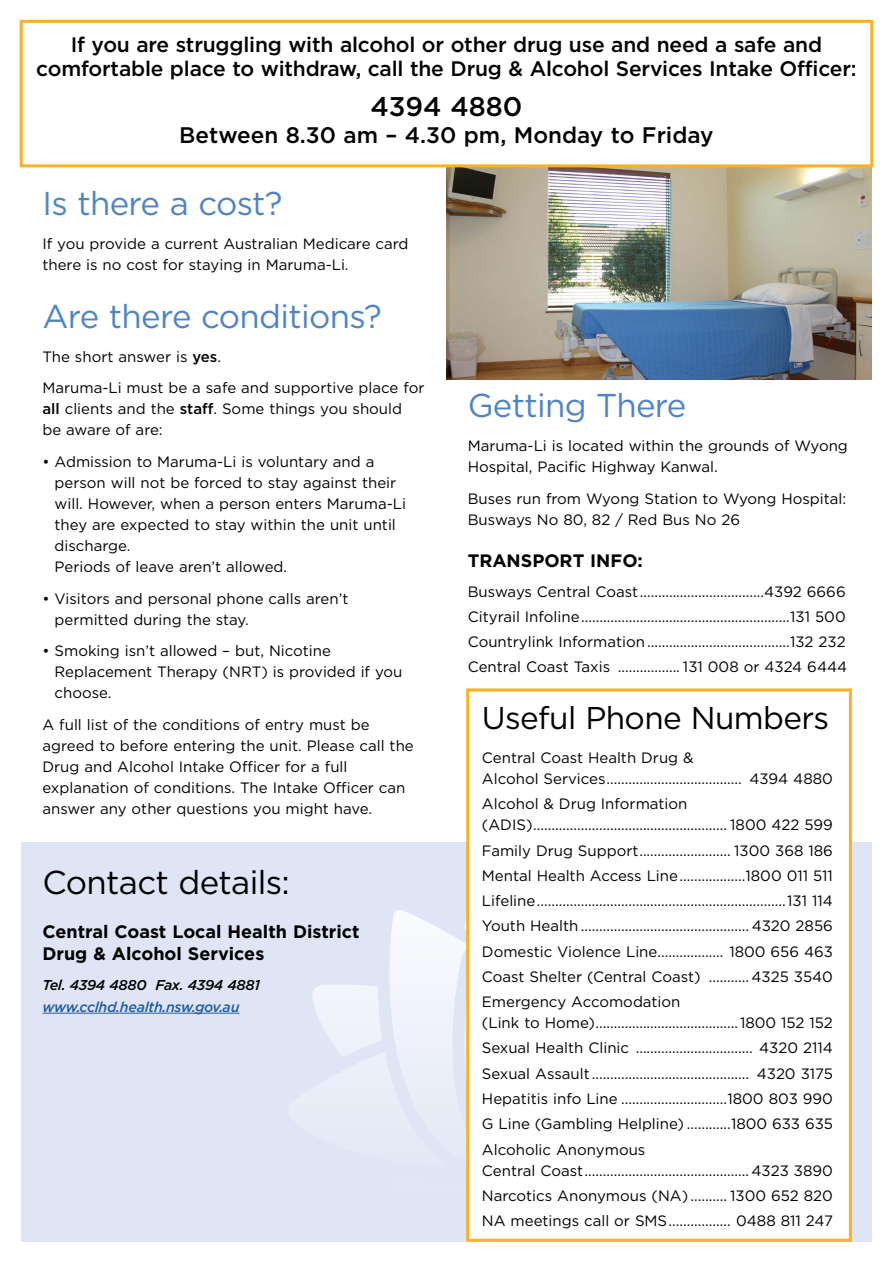
<style>
.page{position:relative;width:893px;height:1263px;background:#fff}
.page>*{position:absolute;margin:0;border:0;box-sizing:border-box;transform-origin:0 0}
.t1{font:33px "Gotham";letter-spacing:-.02em;color:#4f84c4}
.t2{font:33px "Gotham";letter-spacing:-.02em;color:#000}
.t3{font:31.5px "Gotham";letter-spacing:-.02em;color:#000}
.Body{font:500 27px "Gotham";color:#000}
.Body-2{font:500 22.5px "Gotham";color:#000}
.Body-3{font:500 21px/24px "Gotham";letter-spacing:-.01em;color:#000;text-align:center}
.t4{font:700 18px/22.5px "Gotham";color:#000}
.Body-4{font:15px/21px "Gotham";color:#000}
.contact{font:italic 500 14.25px "Gotham";letter-spacing:-.02em;color:#215e9e}
.contact-2{font:italic 500 14.25px "Gotham";letter-spacing:-.02em;color:#000}
.s1{font-weight:500}
</style>
<div class="page">
<div style="left:21px;top:842px;width:851px;height:400px;background:#dfe5f4"></div>
<svg style="left:312px;top:910px;width:154px;height:178px"></svg>
<hr style="left:42px;top:1013px;width:197px;height:1px;background:#215e9e">
<img style="left:446px;top:167px;width:425px;height:213px">
<div style="left:468px;top:690px;width:382px;height:550px;background:#fff"></div>
<div style="left:466px;top:688px;width:386px;height:554px;border:3px solid #fcb122"></div>
<div style="left:20px;top:20px;width:853px;height:147px;border:3px solid #fcb122"></div>
<p class="Body-3" style="left:36px;top:33px;width:822px">If you are struggling with alcohol or other drug use and need a safe and comfortable place to withdraw, call the Drug &amp; Alcohol Services Intake Officer:</p>
<p class="Body" style="left:370px;top:89px;width:153px">4394 4880</p>
<p class="Body-2" style="left:179px;top:120px;width:536px">Between 8.30 am – 4.30 pm, Monday to Friday</p>
<h1 class="t1" style="left:42px;top:182px;width:242px">Is there a cost?</h1>
<p class="Body-4" style="left:42px;top:233px;width:367px">If you provide a current Australian Medicare card there is no cost for staying in Maruma-Li.</p>
<h1 class="t1" style="left:42px;top:295px;width:341px">Are there conditions?</h1>
<p class="Body-4" style="left:42px;top:345px;width:180px">The short answer is <span class="s1">yes</span>.</p>
<p class="Body-4" style="left:42px;top:377px;width:384px">Maruma-Li must be a safe and supportive place for <span class="s1">all</span> clients and the <span class="s1">staff</span>. Some things you should be aware of are:</p>
<p class="Body-4" style="left:55px;top:451px;width:353px;text-indent:-12px">• Admission to Maruma-Li is voluntary and a person will not be forced to stay against their will. However, when a person enters Maruma-Li they are expected to stay within the unit until discharge.<br>Periods of leave aren’t allowed.</p>
<p class="Body-4" style="left:55px;top:587px;width:295px;text-indent:-12px">• Visitors and personal phone calls aren’t permitted during the stay.</p>
<p class="Body-4" style="left:55px;top:640px;width:349px;text-indent:-12px">• Smoking isn’t allowed – but, Nicotine<br>Replacement Therapy (NRT) is provided if you choose.</p>
<p class="Body-4" style="left:42px;top:714px;width:373px">A full list of the conditions of entry must be agreed to before entering the unit. Please call the Drug and Alcohol Intake Officer for a full explanation of conditions. The Intake Officer can answer any other questions you might have.</p>
<h1 class="t2" style="left:42px;top:861px;width:249px">Contact details:</h1>
<h2 class="t4" style="left:42px;top:920px;width:319px">Central Coast Local Health District<br>Drug &amp; Alcohol Services</h2>
<p class="contact-2" style="left:42px;top:976px;width:219px">Tel. 4394 4880 Fax. 4394 4881</p>
<p class="contact" style="left:42px;top:997px;width:199px">www.cclhd.health.nsw.gov.au</p>
<h1 class="t1" style="left:468px;top:385px;width:220px">Getting There</h1>
<p class="Body-4" style="left:468px;top:435px;width:382px">Maruma-Li is located within the grounds of Wyong<br>Hospital, Pacific Highway Kanwal.</p>
<p class="Body-4" style="left:468px;top:488px;width:380px">Buses run from Wyong Station to Wyong Hospital:<br>Busways No 80, 82 / Red Bus No 26</p>
<h2 class="t4" style="left:468px;top:549px;width:177px">TRANSPORT INFO:</h2>
<p class="Body-4" style="left:468px;top:580px;width:380px">Busways Central Coast..................................4392 6666</p>
<p class="Body-4" style="left:468px;top:606px;width:380px">Cityrail Infoline.........................................................131 500</p>
<p class="Body-4" style="left:468px;top:631px;width:380px">Countrylink Information.......................................132 232</p>
<p class="Body-4" style="left:468px;top:656px;width:381px">Central Coast Taxis ................. 131 008 or 4324 6444</p>
<h1 class="t3" style="left:482px;top:698px;width:349px">Useful Phone Numbers</h1>
<p class="Body-4" style="left:482px;top:747px;width:353px">Central Coast Health Drug &amp;<br>Alcohol Services..................................... 4394 4880</p>
<p class="Body-4" style="left:482px;top:793px;width:353px">Alcohol &amp; Drug Information (ADIS)..................................................... 1800 422 599</p>
<p class="Body-4" style="left:482px;top:839px;width:353px">Family Drug Support......................... 1300 368 186</p>
<p class="Body-4" style="left:482px;top:865px;width:353px">Mental Health Access Line..................1800 011 511</p>
<p class="Body-4" style="left:482px;top:890px;width:353px">Lifeline....................................................................131 114</p>
<p class="Body-4" style="left:482px;top:915px;width:353px">Youth Health .............................................. 4320 2856</p>
<p class="Body-4" style="left:482px;top:940px;width:353px">Domestic Violence Line.................. 1800 656 463</p>
<p class="Body-4" style="left:482px;top:966px;width:353px">Coast Shelter (Central Coast) ........... 4325 3540</p>
<p class="Body-4" style="left:482px;top:991px;width:352px">Emergency Accomodation<br>(Link to Home).......................................1800 152 152</p>
<p class="Body-4" style="left:482px;top:1037px;width:353px">Sexual Health Clinic ................................ 4320 2114</p>
<p class="Body-4" style="left:482px;top:1062px;width:352px">Sexual Assault ........................................... 4320 3175</p>
<p class="Body-4" style="left:482px;top:1088px;width:353px">Hepatitis info Line .............................1800 803 990</p>
<p class="Body-4" style="left:482px;top:1113px;width:352px">G Line (Gambling Helpline) ............1800 633 635</p>
<p class="Body-4" style="left:482px;top:1138px;width:353px">Alcoholic Anonymous<br>Central Coast............................................. 4323 3890</p>
<p class="Body-4" style="left:482px;top:1184px;width:353px">Narcotics Anonymous (NA) .......... 1300 652 820</p>
<p class="Body-4" style="left:482px;top:1210px;width:353px">NA meetings call or SMS................. 0488 811 247</p>
</div>
